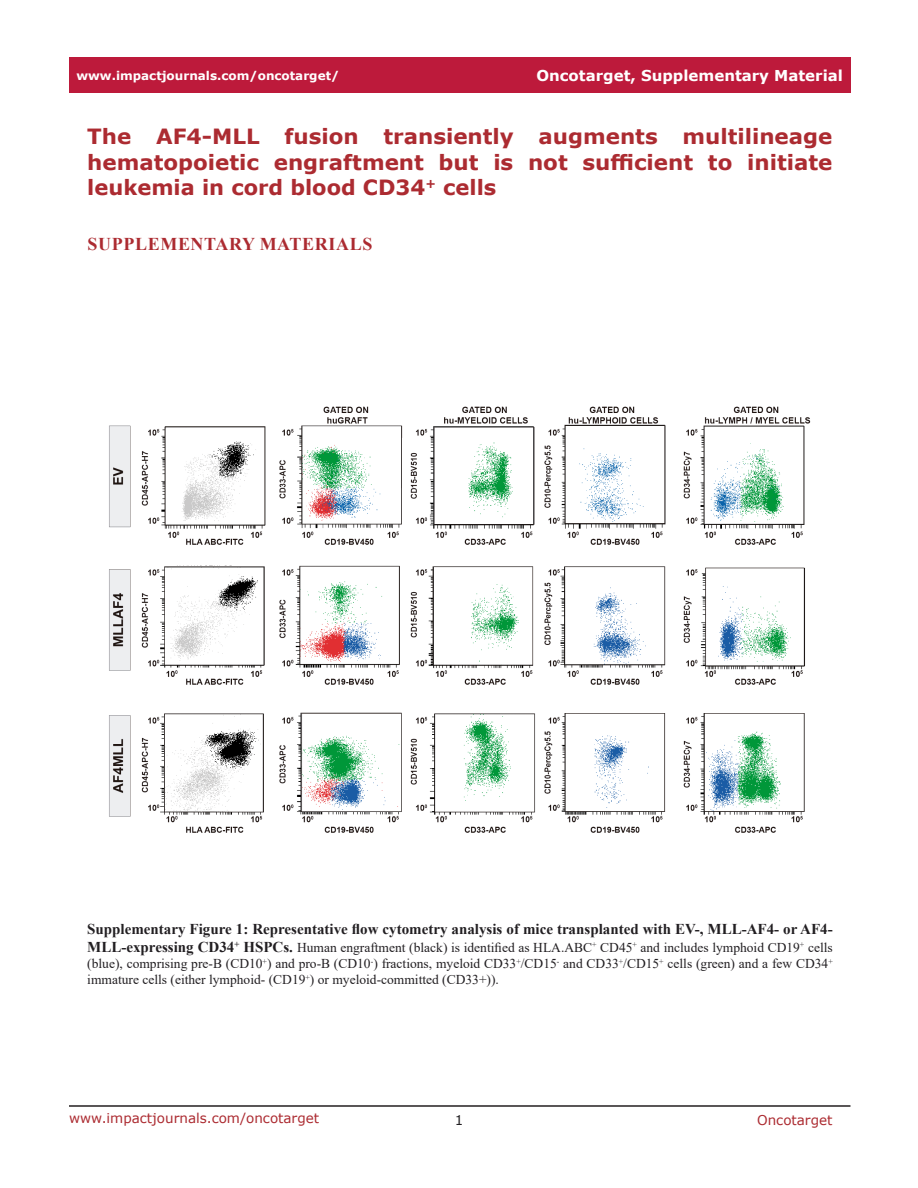
<style>
.page{position:relative;width:918px;height:1188px;background:#fff}
.page>*{position:absolute;margin:0;border:0;box-sizing:border-box;transform-origin:0 0}
.t1{font:700 21px/25.2px "Verdana";color:#ac2b31;text-align:justify}
.Heading{font:700 18px "Times New Roman";letter-spacing:.035em;color:#ac2b31}
.FigureText{font:700 15px "Times New Roman";color:#221f22}
.t2{font:700 15px "Verdana";color:#fff}
.FigureText-2{font:13.5px/16.2px "Times New Roman";color:#221f22;text-align:justify}
.t3{font:13.5px "Verdana";color:#ac2b31}
.t4{font:13.5px "Verdana";color:#221f22}
.t5{font:700 12px "Verdana";color:#fff}
.s1{font-weight:700;font-size:15px}
</style>
<div class="page">
<hr style="left:69px;top:1105px;width:781px;height:2px;background:#231f20">
<div style="left:69px;top:57px;width:781px;height:36px;background:#bd1a3b"></div>
<img style="left:109px;top:406px;width:702px;height:427px">
<p class="t5" style="left:76px;top:67px;width:264px">www.impactjournals.com/oncotarget/</p>
<p class="t2" style="left:536px;top:65px;width:308px">Oncotarget, Supplementary Material</p>
<p class="t1" style="left:87px;top:124px;width:747px">The AF4-MLL fusion transiently augments multilineage hematopoietic engraftment but is not sufficient to initiate leukemia in cord blood CD34<sup>+</sup> cells</p>
<p class="Heading" style="left:88px;top:231px;width:286px">SUPPLEMENTARY MATERIALS</p>
<p class="FigureText" style="left:87px;top:918px;width:747px">Supplementary Figure 1: Representative flow cytometry analysis of mice transplanted with EV-, MLL-AF4- or AF4-</p>
<p class="FigureText-2" style="left:87px;top:939px;width:747px"><span class="s1">MLL-expressing CD34</span><sup>+</sup> <span class="s1">HSPCs.</span> Human engraftment (black) is identified as HLA.ABC<sup>+</sup> CD45<sup>+</sup> and includes lymphoid CD19<sup>+</sup> cells (blue), comprising pre-B (CD10<sup>+</sup>) and pro-B (CD10<sup>-</sup>) fractions, myeloid CD33<sup>+</sup>/CD15<sup>-</sup> and CD33<sup>+</sup>/CD15<sup>+</sup> cells (green) and a few CD34<sup>+ </sup>immature cells (either lymphoid- (CD19<sup>+</sup>) or myeloid-committed (CD33+)).</p>
<p class="t3" style="left:69px;top:1109px;width:252px">www.impactjournals.com/oncotarget</p>
<p class="t4" style="left:455px;top:1111px;width:10px">1</p>
<p class="t3" style="left:757px;top:1111px;width:77px">Oncotarget</p>
</div>
